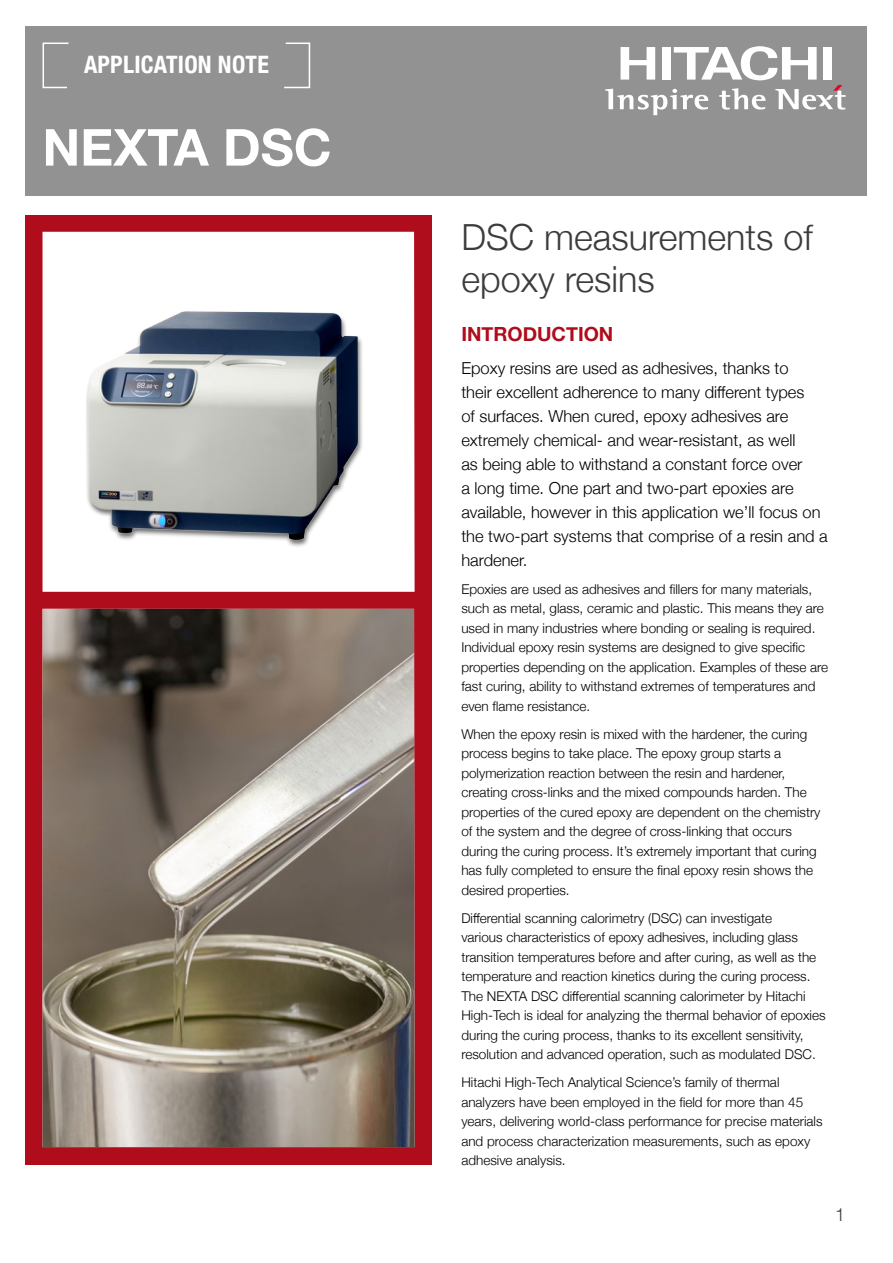
<style>
.page{position:relative;width:893px;height:1263px;background:#fff}
.page>*{position:absolute;margin:0;border:0;box-sizing:border-box;transform-origin:0 0}
.Heading_34_36{font:700 51px "Helvetica Neue";color:#fff}
.Header__24_28{font:300 36px/42px "Helvetica Neue";color:#3c3c3b}
.APPLICATION_NOTE{font:700 condensed 24px "Helvetica Neue";letter-spacing:.01em;color:#fff}
.Large_Cap_13_18{font:700 19.5px "Helvetica Neue";color:#af0d1c}
.Heading_34_36-2{font:300 18px "Helvetica Neue";color:#3c3c3b}
.BODY_COPY__9_13{font:300 16.5px/24px "Helvetica Neue";color:#000}
.BODY_COPY__9_13-2{font:300 13.5px/19.5px "Helvetica Neue";color:#000}
</style>
<div class="page">
<div style="left:26px;top:26px;width:841px;height:169px;background:#929292"></div>
<svg style="left:42px;top:42px;width:27px;height:47px"></svg>
<svg style="left:284px;top:42px;width:27px;height:47px"></svg>
<svg style="left:605px;top:46px;width:241px;height:69px"></svg>
<div style="left:26px;top:215px;width:406px;height:950px;background:#af0d1c"></div>
<div style="left:43px;top:232px;width:372px;height:360px;background:#fff"></div>
<img style="left:43px;top:609px;width:372px;height:538px">
<img style="left:69px;top:259px;width:318px;height:292px">
<p class="APPLICATION_NOTE" style="left:84px;top:44px;width:186px">APPLICATION NOTE</p>
<p class="Heading_34_36" style="left:42px;top:107px;width:291px">NEXTA DSC</p>
<p class="Header__24_28" style="left:461px;top:213px;width:353px">DSC measurements of epoxy resins</p>
<p class="Large_Cap_13_18" style="left:461px;top:319px;width:154px">INTRODUCTION</p>
<p class="BODY_COPY__9_13" style="left:461px;top:354px;width:368px">Epoxy resins are used as adhesives, thanks to<br>their excellent adherence to many different types<br>of surfaces. When cured, epoxy adhesives are extremely chemical- and wear-resistant, as well<br>as being able to withstand a constant force over<br>a long time. One part and two-part epoxies are available, however in this application we’ll focus on the two-part systems that comprise of a resin and a hardener.</p>
<p class="BODY_COPY__9_13-2" style="left:461px;top:578px;width:368px">Epoxies are used as adhesives and fillers for many materials, such as metal, glass, ceramic and plastic. This means they are used in many industries where bonding or sealing is required.<br>Individual epoxy resin systems are designed to give specific properties depending on the application. Examples of these are fast curing, ability to withstand extremes of temperatures and even flame resistance.</p>
<p class="BODY_COPY__9_13-2" style="left:461px;top:723px;width:361px">When the epoxy resin is mixed with the hardener, the curing process begins to take place. The epoxy group starts a polymerization reaction between the resin and hardener, creating cross-links and the mixed compounds harden. The properties of the cured epoxy are dependent on the chemistry of the system and the degree of cross-linking that occurs during the curing process. It’s extremely important that curing has fully completed to ensure the final epoxy resin shows the desired properties.</p>
<p class="BODY_COPY__9_13-2" style="left:461px;top:907px;width:366px">Differential scanning calorimetry (DSC) can investigate<br>various characteristics of epoxy adhesives, including glass transition temperatures before and after curing, as well as the temperature and reaction kinetics during the curing process.<br>The NEXTA DSC differential scanning calorimeter by Hitachi High-Tech is ideal for analyzing the thermal behavior of epoxies during the curing process, thanks to its excellent sensitivity, resolution and advanced operation, such as modulated DSC.</p>
<p class="BODY_COPY__9_13-2" style="left:461px;top:1072px;width:363px">Hitachi High-Tech Analytical Science’s family of thermal analyzers have been employed in the field for more than 45 years, delivering world-class performance for precise materials and process characterization measurements, such as epoxy adhesive analysis.</p>
<p class="Heading_34_36-2" style="left:835px;top:1200px;width:12px">1</p>
</div>
